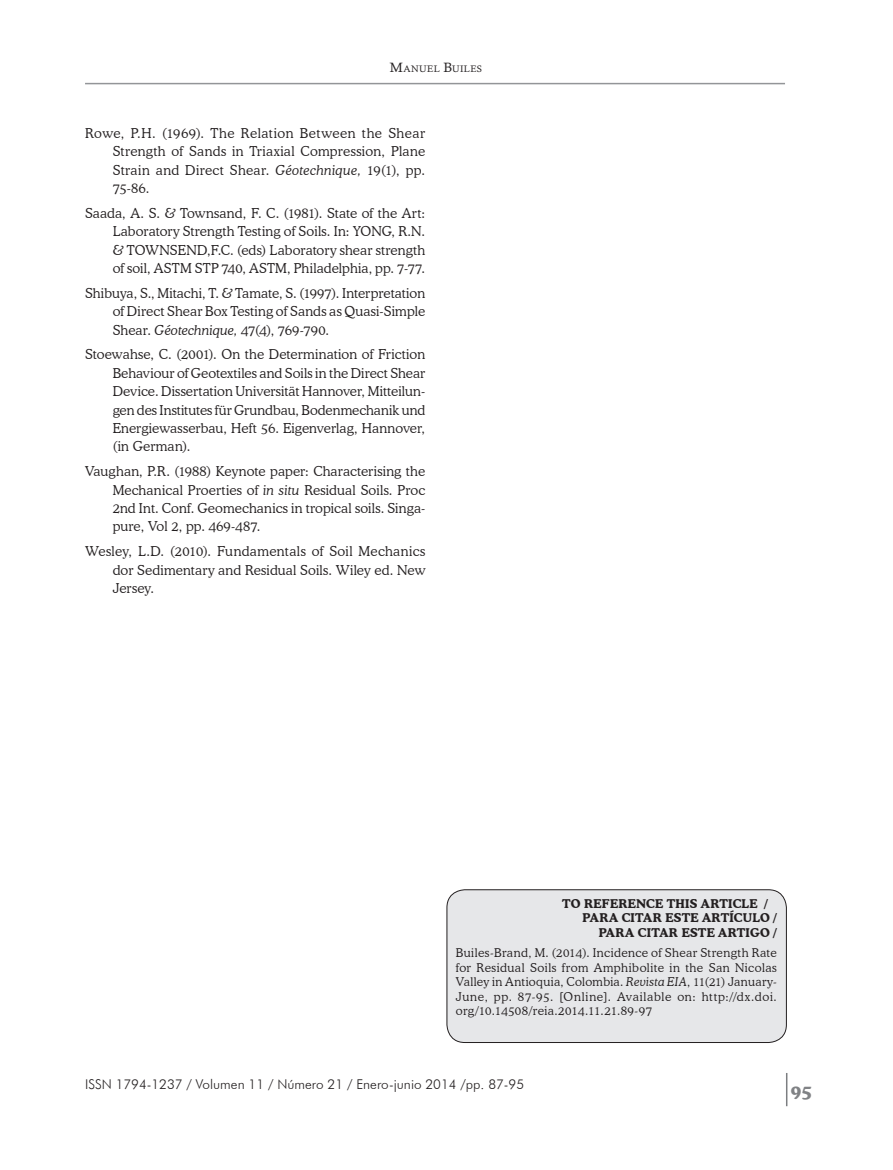
<style>
.page{position:relative;width:893px;height:1170px;background:#fff}
.page>*{position:absolute;margin:0;border:0;box-sizing:border-box;transform-origin:0 0}
.t1{font:700 18px "Cooper BT";color:#808285}
.Referencias{font:300 13.5px/18.5px "Cooper BT";letter-spacing:.015em;color:#231f20;text-align:justify}
.t2{font:300 13.5px "Futura BT";color:#231f20}
.Título_ARTICULO{font:300 12px/14.4px "Cooper BT";letter-spacing:.05em;color:#231f20;text-align:justify}
.C__de_texto{font:700 12px "Cooper BT";letter-spacing:.025em;color:#231f20}
.t3{font:9.45px "Calisto";letter-spacing:.04em;color:#231f20}
.s1{font-size:13.5px}
.s2{font-style:italic}
</style>
<div class="page">
<hr style="left:786px;top:1072px;width:1px;height:34px;background:#7c7e81">
<hr style="left:85px;top:83px;width:700px;height:1px;background:#939598">
<div style="left:447px;top:889px;width:339px;height:153px;background:#e6e7e9;border-radius:18px"></div>
<div style="left:447px;top:889px;width:340px;height:153px;border:1px solid #231f20;border-radius:18px"></div>
<p class="t3" style="left:390px;top:63px;width:94px"><span class="s1">M</span>ANUEL <span class="s1">B</span>UILES</p>
<p class="Referencias" style="left:113px;top:124px;width:314px;text-indent:-28px">Rowe, P.H. (1969). The Relation Between the Shear Strength of Sands in Triaxial Compression, Plane Strain and Direct Shear. <span class="s2">Géotechnique,</span> 19(1), pp.<br>75-86.</p>
<p class="Referencias" style="left:113px;top:204px;width:314px;text-indent:-28px">Saada, A. S. &amp; Townsand, F. C. (1981). State of the Art:<br>Laboratory Strength Testing of Soils. In: YONG, R.N. &amp; TOWNSEND,F.C. (eds) Laboratory shear strength of soil, ASTM STP 740, ASTM, Philadelphia, pp. 7-77.</p>
<p class="Referencias" style="left:113px;top:284px;width:314px;text-indent:-28px">Shibuya, S., Mitachi, T. &amp; Tamate, S. (1997). Interpretation of Direct Shear Box Testing of Sands as Quasi-Simple Shear. <span class="s2">Géotechnique,</span> 47(4), 769-790.</p>
<p class="Referencias" style="left:113px;top:345px;width:314px;text-indent:-28px">Stoewahse, C. (2001). On the Determination of Friction Behaviour of Geotextiles and Soils in the Direct Shear Device. Dissertation Universität Hannover, Mitteilun&shy;gen des Institutes für Grundbau, Bodenmechanik und Energiewasserbau, Heft 56. Eigenverlag, Hannover, (in German).</p>
<p class="Referencias" style="left:113px;top:462px;width:314px;text-indent:-28px">Vaughan, P.R. (1988) Keynote paper: Characterising the Mechanical Proerties of <span class="s2">in situ</span> Residual Soils. Proc 2nd Int. Conf. Geomechanics in tropical soils. Singa&shy;pure, Vol 2, pp. 469-487.</p>
<p class="Referencias" style="left:113px;top:542px;width:314px;text-indent:-28px">Wesley, L.D. (2010). Fundamentals of Soil Mechanics dor Sedimentary and Residual Soils. Wiley ed. New Jersey.</p>
<p class="C__de_texto" style="left:562px;top:895px;width:207px">TO REFERENCE THIS ARTICLE /</p>
<p class="C__de_texto" style="left:583px;top:910px;width:196px">PARA CITAR ESTE ARTÍCULO /</p>
<p class="C__de_texto" style="left:599px;top:924px;width:180px">PARA CITAR ESTE ARTIGO /</p>
<p class="Título_ARTICULO" style="left:456px;top:945px;width:323px">Builes-Brand, M. (2014). Incidence of Shear Strength Rate for Residual Soils from Amphibolite in the San Nicolas Valley in Antioquia, Colombia. <span class="s2">Revista EIA</span>, 11(21) January-June, pp. 87-95. [Online]. Available on: http://dx.doi. org/10.14508/reia.2014.11.21.89-97</p>
<p class="t2" style="left:85px;top:1076px;width:441px">ISSN 1794-1237 / Volumen 11 / Número 21 / Enero-junio 2014 /pp. 87-95</p>
<h1 class="t1" style="left:791px;top:1080px;width:23px">95</h1>
</div>
